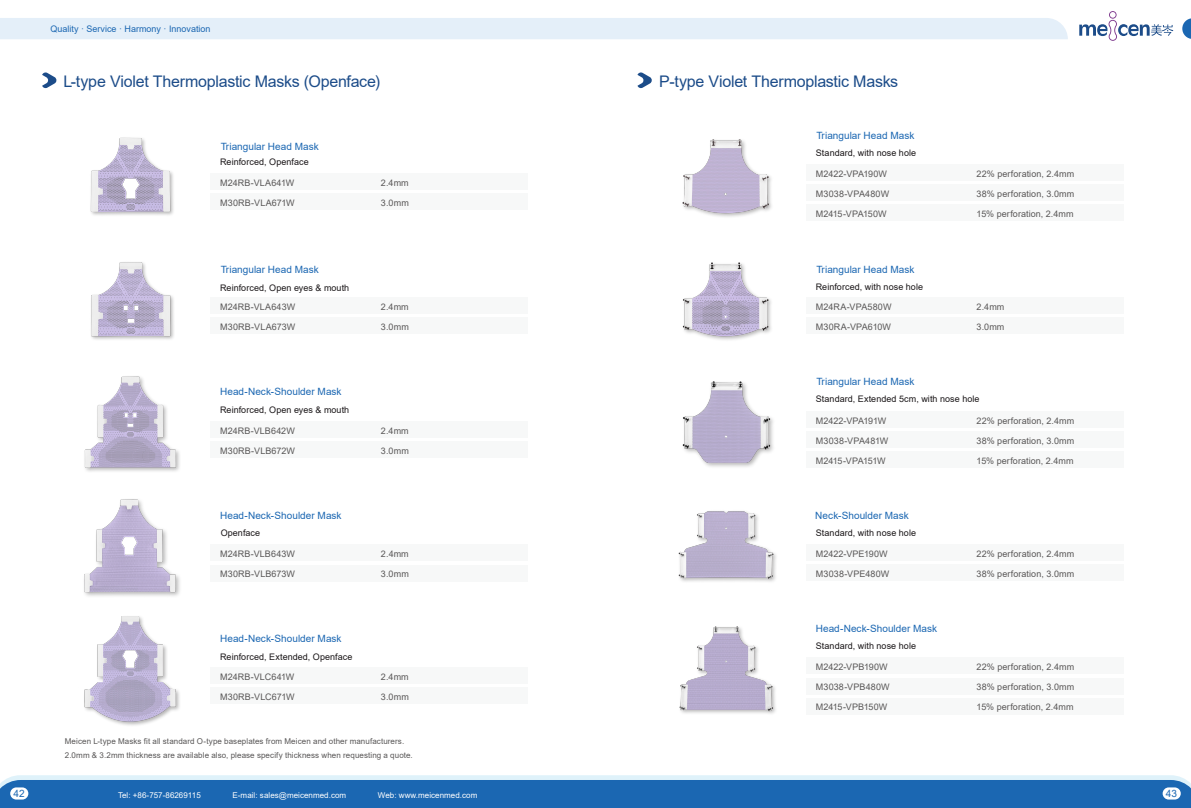
<style>
.page{position:relative;width:1191px;height:808px;background:#fff}
.page>*{position:absolute;margin:0;border:0;box-sizing:border-box;transform-origin:0 0}
.t1{font:16px "Arial";letter-spacing:-.015em;color:#1c4c89}
.t2{font:10.1px "Arial";color:#1b67b2}
.t3{font:10px "Arial";letter-spacing:.005em;color:#1b67b2}
.t4{font:9px "Arial";letter-spacing:.01em;color:#595757}
.t5{font:9px "Arial";letter-spacing:.01em;color:#1a1618}
.t6{font:9px "Arial";color:#1b67b2}
.t7{font:9px "Arial";letter-spacing:-.02em;color:#595757}
.t8{font:9px "Arial";letter-spacing:-.015em;color:#595757}
.t9{font:9px "Arial";letter-spacing:-.035em;color:#595757}
.t10{font:8px/14px "Arial";letter-spacing:.01em;color:#595757}
.t11{font:8px "Arial";letter-spacing:.005em;color:#fff}
</style>
<div class="page">
<div style="left:806px;top:544px;width:317px;height:17px;background:#f7f8f8"></div>
<div style="left:806px;top:564px;width:317px;height:17px;background:#f7f8f8"></div>
<div style="left:806px;top:297px;width:317px;height:17px;background:#f7f8f8"></div>
<div style="left:806px;top:317px;width:317px;height:17px;background:#f7f8f8"></div>
<div style="left:806px;top:164px;width:317px;height:17px;background:#f7f8f8"></div>
<div style="left:806px;top:184px;width:317px;height:17px;background:#f7f8f8"></div>
<div style="left:806px;top:204px;width:317px;height:17px;background:#f7f8f8"></div>
<div style="left:210px;top:667px;width:318px;height:17px;background:#f7f8f8"></div>
<div style="left:210px;top:687px;width:318px;height:17px;background:#f7f8f8"></div>
<div style="left:210px;top:544px;width:318px;height:17px;background:#f7f8f8"></div>
<div style="left:210px;top:564px;width:318px;height:17px;background:#f7f8f8"></div>
<div style="left:210px;top:173px;width:318px;height:17px;background:#f7f8f8"></div>
<div style="left:210px;top:193px;width:318px;height:17px;background:#f7f8f8"></div>
<div style="left:210px;top:297px;width:318px;height:17px;background:#f7f8f8"></div>
<div style="left:210px;top:317px;width:318px;height:17px;background:#f7f8f8"></div>
<div style="left:210px;top:421px;width:318px;height:17px;background:#f7f8f8"></div>
<div style="left:210px;top:441px;width:318px;height:17px;background:#f7f8f8"></div>
<div style="left:5px;top:775px;width:1181px;height:5px;background:#dff2fa"></div>
<div style="left:0;top:780px;width:1191px;height:28px;background:#1b67b2"></div>
<div style="left:10px;top:787px;width:18px;height:12px;background:#fff;border-radius:6px"></div>
<div style="left:1162px;top:787px;width:18px;height:12px;background:#fff;border-radius:6px"></div>
<div style="left:806px;top:431px;width:317px;height:17px;background:#f7f8f8"></div>
<div style="left:806px;top:451px;width:317px;height:17px;background:#f7f8f8"></div>
<div style="left:806px;top:411px;width:317px;height:17px;background:#f7f8f8"></div>
<div style="left:806px;top:657px;width:317px;height:17px;background:#f7f8f8"></div>
<div style="left:806px;top:678px;width:317px;height:17px;background:#f7f8f8"></div>
<div style="left:806px;top:698px;width:317px;height:17px;background:#f7f8f8"></div>
<svg style="left:42px;top:72px;width:15px;height:17px"></svg>
<svg style="left:637px;top:72px;width:15px;height:17px"></svg>
<div style="left:0;top:18px;width:1067px;height:21px;background:#e4eff9"></div>
<svg style="left:1079px;top:11px;width:94px;height:30px"></svg>
<svg style="left:1182px;top:18px;width:9px;height:21px"></svg>
<img style="left:682px;top:262px;width:89px;height:78px">
<img style="left:678px;top:511px;width:98px;height:71px">
<img style="left:682px;top:139px;width:90px;height:78px">
<img style="left:90px;top:137px;width:84px;height:78px">
<img style="left:91px;top:262px;width:83px;height:78px">
<img style="left:84px;top:499px;width:96px;height:97px">
<img style="left:84px;top:616px;width:96px;height:110px">
<img style="left:682px;top:381px;width:91px;height:86px">
<img style="left:84px;top:376px;width:96px;height:96px">
<img style="left:679px;top:626px;width:97px;height:88px">
<p class="t6" style="left:50px;top:23px;width:162px">Quality · Service · Harmony · Innovation</p>
<h1 class="t1" style="left:63px;top:70px;width:318px">L-type Violet Thermoplastic Masks (Openface)</h1>
<h1 class="t1" style="left:659px;top:70px;width:241px">P-type Violet Thermoplastic Masks</h1>
<p class="t3" style="left:221px;top:140px;width:100px">Triangular Head Mask</p>
<p class="t5" style="left:220px;top:156px;width:90px">Reinforced, Openface</p>
<p class="t4" style="left:220px;top:176px;width:76px">M24RB-VLA641W</p>
<p class="t4" style="left:220px;top:196px;width:76px">M30RB-VLA671W</p>
<p class="t3" style="left:221px;top:262px;width:100px">Triangular Head Mask</p>
<p class="t5" style="left:220px;top:281px;width:131px">Reinforced, Open eyes &amp; mouth</p>
<p class="t4" style="left:220px;top:300px;width:77px">M24RB-VLA643W</p>
<p class="t4" style="left:220px;top:320px;width:77px">M30RB-VLA673W</p>
<p class="t4" style="left:381px;top:176px;width:29px">2.4mm</p>
<p class="t4" style="left:381px;top:196px;width:29px">3.0mm</p>
<p class="t4" style="left:381px;top:300px;width:29px">2.4mm</p>
<p class="t4" style="left:381px;top:320px;width:29px">3.0mm</p>
<p class="t3" style="left:816px;top:129px;width:100px">Triangular Head Mask</p>
<p class="t5" style="left:816px;top:146px;width:102px">Standard, with nose hole</p>
<p class="t4" style="left:816px;top:167px;width:73px">M2422-VPA190W</p>
<p class="t4" style="left:816px;top:187px;width:75px">M3038-VPA480W</p>
<p class="t7" style="left:816px;top:207px;width:72px">M2415-VPA150W</p>
<p class="t3" style="left:816px;top:263px;width:100px">Triangular Head Mask</p>
<p class="t5" style="left:816px;top:281px;width:109px">Reinforced, with nose hole</p>
<p class="t4" style="left:816px;top:300px;width:77px">M24RA-VPA580W</p>
<p class="t4" style="left:816px;top:320px;width:77px">M30RA-VPA610W</p>
<p class="t4" style="left:976px;top:167px;width:99px">22% perforation, 2.4mm</p>
<p class="t4" style="left:976px;top:187px;width:99px">38% perforation, 3.0mm</p>
<p class="t4" style="left:976px;top:207px;width:98px">15% perforation, 2.4mm</p>
<p class="t4" style="left:976px;top:300px;width:29px">2.4mm</p>
<p class="t4" style="left:976px;top:320px;width:29px">3.0mm</p>
<p class="t3" style="left:220px;top:385px;width:123px">Head-Neck-Shoulder Mask</p>
<p class="t5" style="left:220px;top:403px;width:131px">Reinforced, Open eyes &amp; mouth</p>
<p class="t4" style="left:220px;top:424px;width:76px">M24RB-VLB642W</p>
<p class="t4" style="left:220px;top:444px;width:76px">M30RB-VLB672W</p>
<p class="t3" style="left:220px;top:508px;width:123px">Head-Neck-Shoulder Mask</p>
<p class="t5" style="left:221px;top:526px;width:41px">Openface</p>
<p class="t4" style="left:220px;top:548px;width:76px">M24RB-VLB643W</p>
<p class="t4" style="left:220px;top:568px;width:76px">M30RB-VLB673W</p>
<p class="t3" style="left:220px;top:632px;width:123px">Head-Neck-Shoulder Mask</p>
<p class="t5" style="left:220px;top:650px;width:134px">Reinforced, Extended, Openface</p>
<p class="t4" style="left:220px;top:671px;width:76px">M24RB-VLC641W</p>
<p class="t4" style="left:220px;top:691px;width:76px">M30RB-VLC671W</p>
<p class="t4" style="left:381px;top:424px;width:29px">2.4mm</p>
<p class="t4" style="left:381px;top:444px;width:29px">3.0mm</p>
<p class="t4" style="left:381px;top:548px;width:29px">2.4mm</p>
<p class="t4" style="left:381px;top:568px;width:29px">3.0mm</p>
<p class="t4" style="left:381px;top:671px;width:29px">2.4mm</p>
<p class="t4" style="left:381px;top:691px;width:29px">3.0mm</p>
<p class="t10" style="left:65px;top:734px;width:349px">Meicen L-type Masks fit all standard O-type baseplates from Meicen and other manufacturers.<br>2.0mm &amp; 3.2mm thickness are available also, please specify thickness when requesting a quote.</p>
<p class="t3" style="left:816px;top:375px;width:100px">Triangular Head Mask</p>
<p class="t5" style="left:816px;top:393px;width:165px">Standard, Extended 5cm, with nose hole</p>
<p class="t8" style="left:816px;top:414px;width:72px">M2422-VPA191W</p>
<p class="t4" style="left:816px;top:434px;width:74px">M3038-VPA481W</p>
<p class="t9" style="left:816px;top:454px;width:71px">M2415-VPA151W</p>
<p class="t4" style="left:976px;top:414px;width:99px">22% perforation, 2.4mm</p>
<p class="t4" style="left:976px;top:434px;width:99px">38% perforation, 3.0mm</p>
<p class="t4" style="left:976px;top:454px;width:98px">15% perforation, 2.4mm</p>
<p class="t3" style="left:815px;top:509px;width:95px">Neck-Shoulder Mask</p>
<p class="t5" style="left:816px;top:526px;width:102px">Standard, with nose hole</p>
<p class="t4" style="left:816px;top:548px;width:73px">M2422-VPE190W</p>
<p class="t4" style="left:816px;top:568px;width:75px">M3038-VPE480W</p>
<p class="t3" style="left:816px;top:621px;width:123px">Head-Neck-Shoulder Mask</p>
<p class="t5" style="left:816px;top:640px;width:102px">Standard, with nose hole</p>
<p class="t4" style="left:816px;top:661px;width:73px">M2422-VPB190W</p>
<p class="t4" style="left:816px;top:681px;width:75px">M3038-VPB480W</p>
<p class="t4" style="left:816px;top:701px;width:73px">M2415-VPB150W</p>
<p class="t4" style="left:976px;top:548px;width:99px">22% perforation, 2.4mm</p>
<p class="t4" style="left:976px;top:568px;width:99px">38% perforation, 3.0mm</p>
<p class="t4" style="left:976px;top:661px;width:99px">22% perforation, 2.4mm</p>
<p class="t4" style="left:976px;top:681px;width:99px">38% perforation, 3.0mm</p>
<p class="t4" style="left:976px;top:701px;width:98px">15% perforation, 2.4mm</p>
<p class="t2" style="left:13px;top:786px;width:13px">42</p>
<p class="t2" style="left:1165px;top:786px;width:13px">43</p>
<p class="t11" style="left:118px;top:789px;width:84px">Tel: +86-757-86269115</p>
<p class="t11" style="left:232px;top:789px;width:115px">E-mail: sales@meicenmed.com</p>
<p class="t11" style="left:378px;top:789px;width:101px">Web: www.meicenmed.com</p>
</div>
